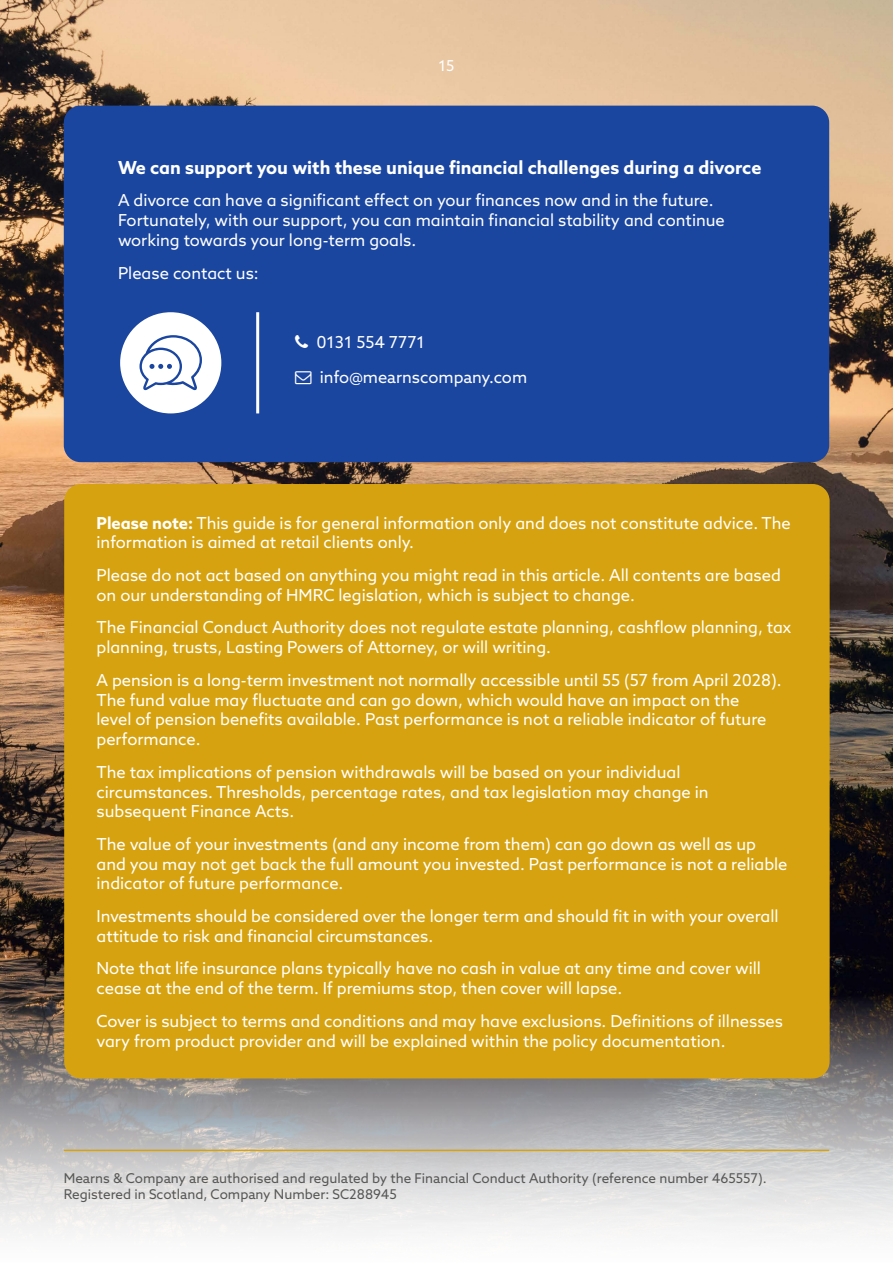
<style>
.page{position:relative;width:893px;height:1263px;background:#fff}
.page>*{position:absolute;margin:0;border:0;box-sizing:border-box;transform-origin:0 0}
.t1{font:700 18px "Azo Sans";color:#fff}
.t2{font:16.5px/19.8px "Azo Sans";color:#fff}
.t3{font:15px "Azo Sans";color:#fff}
.t4{font:13.5px/16.2px "Azo Sans";color:#575756}
.s1{font-weight:700}
</style>
<div class="page">
<img style="left:0;top:0;width:893px;height:995px">
<div style="left:64px;top:106px;width:765px;height:356px;background:#1a46a0;border-radius:17px"></div>
<hr style="left:256px;top:312px;width:3px;height:101px;background:#fff">
<div style="left:120px;top:312px;width:101px;height:101px;background:#fff;border-radius:50%"></div>
<svg style="left:139px;top:335px;width:63px;height:55px"></svg>
<svg style="left:0;top:995px;width:893px;height:238px;background:#bcbbbc"></svg>
<div style="left:64px;top:484px;width:766px;height:594px;background:#d7a20f;border-radius:17px"></div>
<hr style="left:64px;top:1150px;width:765px;height:1px;background:#d7a20f">
<p class="t3" style="left:439px;top:56px;width:17px">15</p>
<p class="t1" style="left:118px;top:156px;width:645px">We can support you with these unique financial challenges during a divorce</p>
<p class="t2" style="left:118px;top:190px;width:608px">A divorce can have a significant effect on your finances now and in the future.<br>Fortunately, with our support, you can maintain financial stability and continue working towards your long-term goals.</p>
<p class="t2" style="left:118px;top:263px;width:142px">Please contact us:</p>
<p class="t2" style="left:316px;top:332px;width:110px">0131 554 7771</p>
<p class="t2" style="left:320px;top:367px;width:209px">info@mearnscompany.com</p>
<p class="t2" style="left:97px;top:513px;width:696px"><span class="s1">Please note:</span> This guide is for general information only and does not constitute advice. The information is aimed at retail clients only.</p>
<p class="t2" style="left:97px;top:565px;width:686px">Please do not act based on anything you might read in this article. All contents are based on our understanding of HMRC legislation, which is subject to change.</p>
<p class="t2" style="left:97px;top:617px;width:696px">The Financial Conduct Authority does not regulate estate planning, cashflow planning, tax planning, trusts, Lasting Powers of Attorney, or will writing.</p>
<p class="t2" style="left:97px;top:670px;width:687px">A pension is a long-term investment not normally accessible until 55 (57 from April 2028).<br>The fund value may fluctuate and can go down, which would have an impact on the<br>level of pension benefits available. Past performance is not a reliable indicator of future performance.</p>
<p class="t2" style="left:97px;top:762px;width:614px">The tax implications of pension withdrawals will be based on your individual circumstances. Thresholds, percentage rates, and tax legislation may change in subsequent Finance Acts.</p>
<p class="t2" style="left:97px;top:834px;width:693px">The value of your investments (and any income from them) can go down as well as up and you may not get back the full amount you invested. Past performance is not a reliable indicator of future performance.</p>
<p class="t2" style="left:97px;top:906px;width:683px">Investments should be considered over the longer term and should fit in with your overall attitude to risk and financial circumstances.</p>
<p class="t2" style="left:97px;top:958px;width:666px">Note that life insurance plans typically have no cash in value at any time and cover will cease at the end of the term. If premiums stop, then cover will lapse.</p>
<p class="t2" style="left:97px;top:1011px;width:688px">Cover is subject to terms and conditions and may have exclusions. Definitions of illnesses vary from product provider and will be explained within the policy documentation.</p>
<p class="t4" style="left:64px;top:1169px;width:704px">Mearns &amp; Company are authorised and regulated by the Financial Conduct Authority (reference number 465557).<br>Registered in Scotland, Company Number: SC288945</p>
</div>
